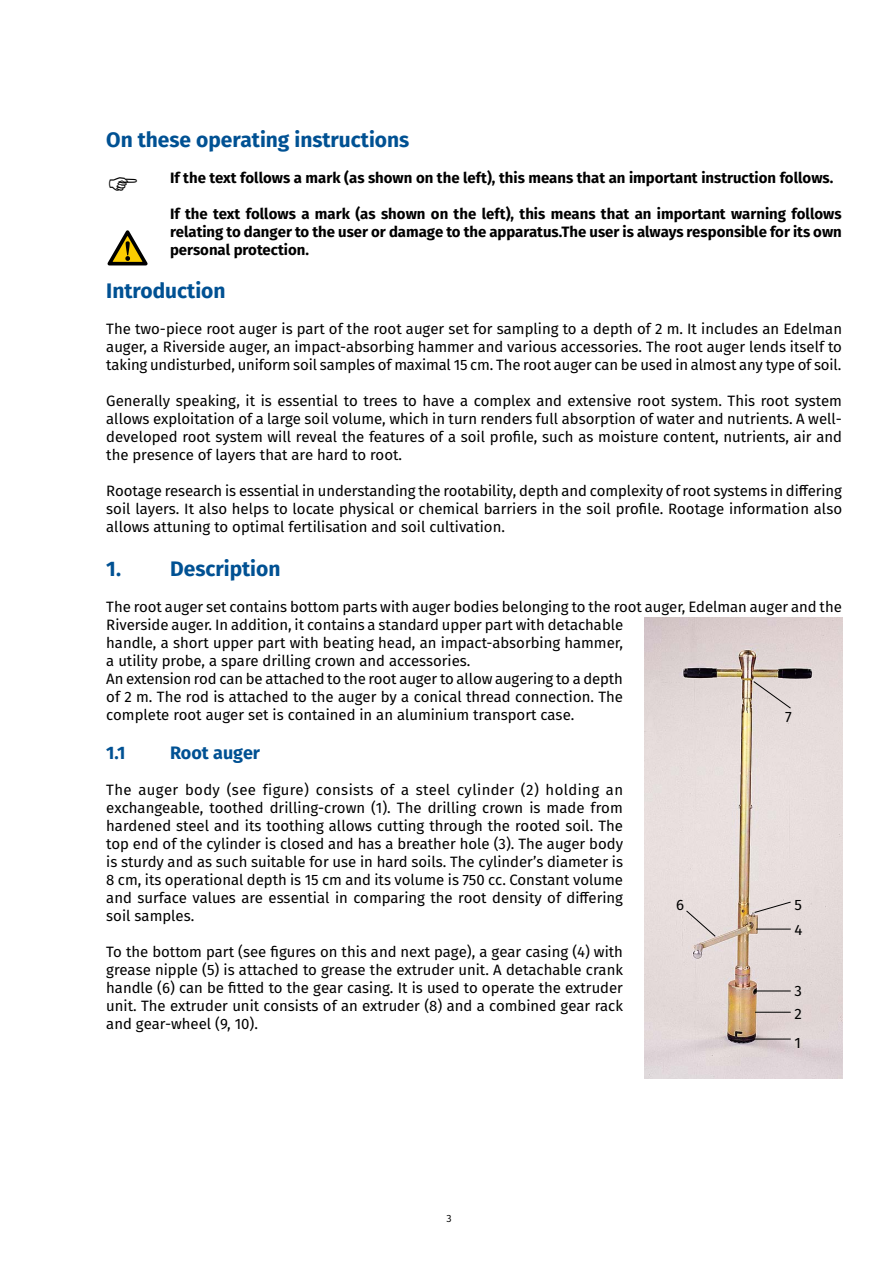
<style>
.page{position:relative;width:893px;height:1263px;background:#fff}
.page>*{position:absolute;margin:0;border:0;box-sizing:border-box;transform-origin:0 0}
.t1{font:700 21px "Fira Sans";color:#005193}
.t2{font:700 18px "Fira Sans";color:#005193}
.t3{font:15px/18px "Fira Sans";color:#000;text-align:justify}
.t4{font:700 15px/18px "Fira Sans";color:#000;text-align:justify}
.t5{font:10.5px "Fira Sans";color:#000}
</style>
<div class="page">
<svg style="left:107px;top:230px;width:41px;height:35px"></svg>
<img style="left:644px;top:618px;width:198px;height:460px">
<hr style="left:754px;top:1039px;width:37px;height:1px;background:#000">
<hr style="left:755px;top:1012px;width:36px;height:1px;background:#000">
<hr style="left:756px;top:990px;width:35px;height:1px;background:#000">
<hr style="left:756px;top:929px;width:35px;height:1px;background:#000">
<svg style="left:754px;top:901px;width:37px;height:12px"></svg>
<svg style="left:685px;top:910px;width:31px;height:27px"></svg>
<svg style="left:753px;top:680px;width:38px;height:29px"></svg>
<h1 class="t1" style="left:106px;top:122px;width:305px">On these operating instructions</h1>
<p class="t4" style="left:170px;top:168px;width:665px">If the text follows a mark (as shown on the left), this means that an important instruction follows.</p>
<p class="t4" style="left:170px;top:204px;width:673px">If the text follows a mark (as shown on the left), this means that an important warning follows relating to danger to the user or damage to the apparatus.The user is always responsible for its own personal protection.</p>
<h1 class="t1" style="left:106px;top:273px;width:121px">Introduction</h1>
<p class="t3" style="left:106px;top:320px;width:737px">The two-piece root auger is part of the root auger set for sampling to a depth of 2 m. It includes an Edelman auger, a Riverside auger, an impact-absorbing hammer and various accessories. The root auger lends itself to taking undisturbed, uniform soil samples of maximal 15 cm. The root auger can be used in almost any type of soil.</p>
<p class="t3" style="left:106px;top:392px;width:737px">Generally speaking, it is essential to trees to have a complex and extensive root system. This root system allows exploitation of a large soil volume, which in turn renders full absorption of water and nutrients. A well&shy;developed root system will reveal the features of a soil profile, such as moisture content, nutrients, air and the presence of layers that are hard to root.</p>
<p class="t3" style="left:106px;top:482px;width:737px">Rootage research is essential in understanding the rootability, depth and complexity of root systems in differing soil layers. It also helps to locate physical or chemical barriers in the soil profile. Rootage information also allows attuning to optimal fertilisation and soil cultivation.</p>
<h1 class="t1" style="left:106px;top:551px;width:176px">1. Description</h1>
<p class="t3" style="left:106px;top:597px;width:737px;text-align:left">The root auger set contains bottom parts with auger bodies belonging to the root auger, Edelman auger and the Riverside auger. In addition, it contains a standard upper part with detachable<br>handle, a short upper part with beating head, an impact-absorbing hammer,<br>a utility probe, a spare drilling crown and accessories.<br>An extension rod can be attached to the root auger to allow augering to a depth<br>of 2 m. The rod is attached to the auger by a conical thread connection. The<br>complete root auger set is contained in an aluminium transport case.</p>
<p class="t2" style="left:106px;top:738px;width:21px">1.1</p>
<p class="t2" style="left:170px;top:738px;width:92px">Root auger</p>
<p class="t3" style="left:106px;top:781px;width:518px">The auger body (see figure) consists of a steel cylinder (2) holding an exchangeable, toothed drilling-crown (1). The drilling crown is made from hardened steel and its toothing allows cutting through the rooted soil. The top end of the cylinder is closed and has a breather hole (3). The auger body is sturdy and as such suitable for use in hard soils. The cylinder’s diameter is 8 cm, its operational depth is 15 cm and its volume is 750 cc. Constant volume and surface values are essential in comparing the root density of differing soil samples.</p>
<p class="t3" style="left:106px;top:943px;width:518px">To the bottom part (see figures on this and next page), a gear casing (4) with grease nipple (5) is attached to grease the extruder unit. A detachable crank handle (6) can be fitted to the gear casing. It is used to operate the extruder unit. The extruder unit consists of an extruder (8) and a combined gear rack and gear-wheel (9, 10).</p>
<p class="t3" style="left:785px;top:708px;width:8px">7</p>
<p class="t3" style="left:676px;top:895px;width:9px">6</p>
<p class="t3" style="left:794px;top:891px;width:9px;line-height:25.5px">5<br>4</p>
<p class="t3" style="left:794px;top:979px;width:9px;line-height:23.4px">3<br>2</p>
<p class="t3" style="left:794px;top:1033px;width:8px">1</p>
<p class="t5" style="left:447px;top:1210px;width:7px">3</p>
</div>
